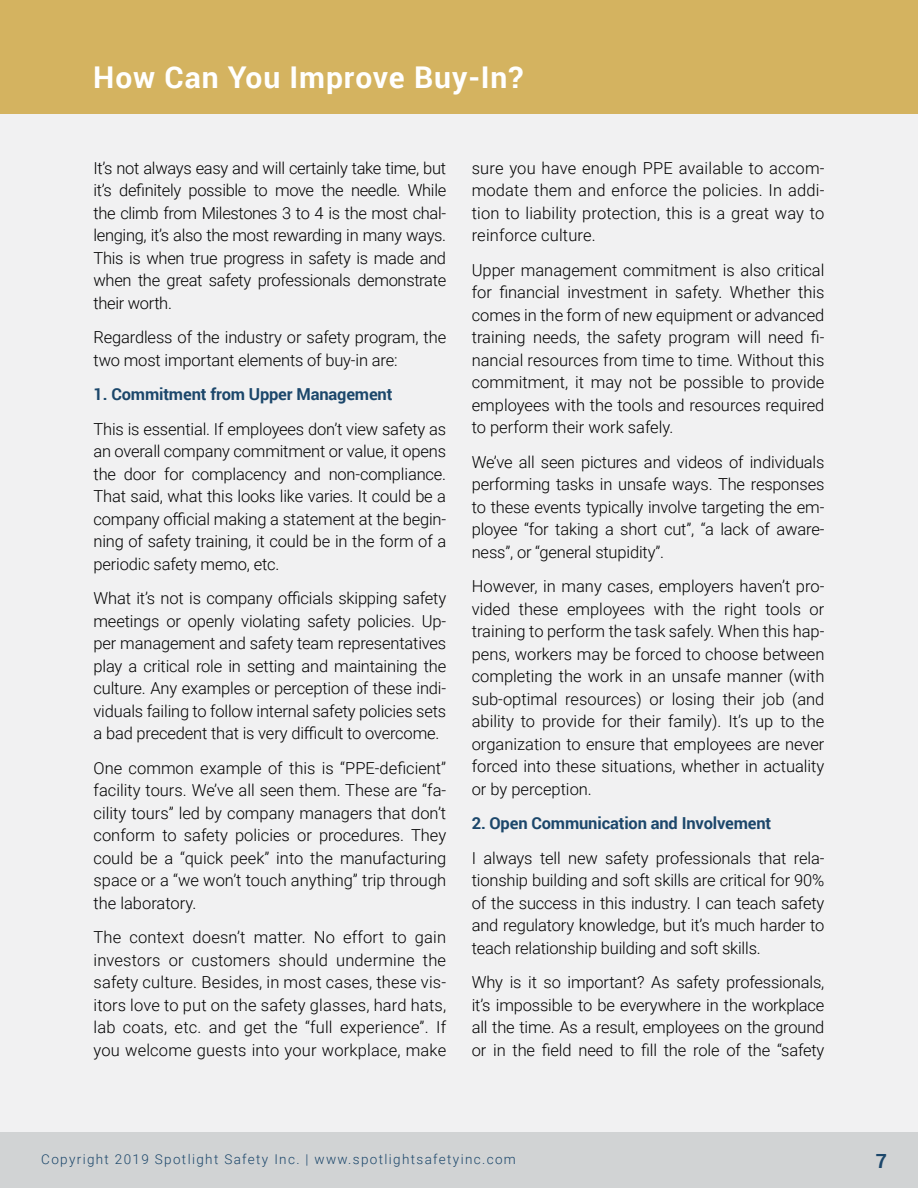
<style>
.page{position:relative;width:918px;height:1188px;background:#fff}
.page>*{position:absolute;margin:0;border:0;box-sizing:border-box;transform-origin:0 0}
.t1{font:700 30px "Roboto";letter-spacing:.03em;color:#fff}
.t2{font:700 19.5px "Roboto";color:#1c476b}
.t3{font:300 16.5px/22.5px "Roboto";letter-spacing:-.01em;color:#000;text-align:justify}
.t4{font:700 16.5px "Roboto";letter-spacing:-.01em;color:#1c476b}
.t5{font:300 13.5px "Roboto";letter-spacing:.1em;color:#1c476b}
</style>
<div class="page">
<div style="left:0;top:0;width:918px;height:1132px;background:#f1f1f2"></div>
<div style="left:0;top:0;width:918px;height:114px;background:#d4b360"></div>
<div style="left:0;top:1133px;width:918px;height:55px;background:#d1d3d4"></div>
<h2 class="t1" style="left:93px;top:56px;width:432px">How Can You Improve Buy-In?</h2>
<p class="t3" style="left:94px;top:156px;width:354px">It’s not always easy and will certainly take time, but it’s definitely possible to move the needle. While the climb from Milestones 3 to 4 is the most chal&shy;lenging, it’s also the most rewarding in many ways.<br>This is when true progress in safety is made and when the great safety professionals demonstrate their worth.</p>
<p class="t3" style="left:94px;top:326px;width:354px">Regardless of the industry or safety program, the two most important elements of buy-in are:</p>
<p class="t4" style="left:94px;top:383px;width:300px">1. Commitment from Upper Management</p>
<p class="t3" style="left:94px;top:417px;width:354px">This is essential. If employees don’t view safety as an overall company commitment or value, it opens the door for complacency and non-compliance.<br>That said, what this looks like varies. It could be a company official making a statement at the begin&shy;ning of safety training, it could be in the form of a periodic safety memo, etc.</p>
<p class="t3" style="left:94px;top:587px;width:354px">What it’s not is company officials skipping safety meetings or openly violating safety policies. Up&shy;per management and safety team representatives play a critical role in setting and maintaining the culture. Any examples or perception of these indi&shy;viduals failing to follow internal safety policies sets a bad precedent that is very difficult to overcome.</p>
<p class="t3" style="left:94px;top:756px;width:354px">One common example of this is “PPE-deficient” facility tours. We’ve all seen them. These are “fa&shy;cility tours” led by company managers that don’t conform to safety policies or procedures. They could be a “quick peek” into the manufacturing space or a “we won’t touch anything” trip through the laboratory.</p>
<p class="t3" style="left:94px;top:926px;width:354px">The context doesn’t matter. No effort to gain investors or customers should undermine the safety culture. Besides, in most cases, these vis&shy;itors love to put on the safety glasses, hard hats, lab coats, etc. and get the “full experience”. If you welcome guests into your workplace, make</p>
<p class="t3" style="left:472px;top:156px;width:354px">sure you have enough PPE available to accom&shy;modate them and enforce the policies. In addi&shy;tion to liability protection, this is a great way to reinforce culture.</p>
<p class="t3" style="left:472px;top:258px;width:354px">Upper management commitment is also critical for financial investment in safety. Whether this comes in the form of new equipment or advanced training needs, the safety program will need fi&shy;nancial resources from time to time. Without this commitment, it may not be possible to provide employees with the tools and resources required to perform their work safely.</p>
<p class="t3" style="left:472px;top:450px;width:354px">We’ve all seen pictures and videos of individuals performing tasks in unsafe ways. The responses to these events typically involve targeting the em&shy;ployee “for taking a short cut”, “a lack of aware&shy;ness”, or “general stupidity”.</p>
<p class="t3" style="left:472px;top:575px;width:354px">However, in many cases, employers haven’t pro&shy;vided these employees with the right tools or training to perform the task safely. When this hap&shy;pens, workers may be forced to choose between completing the work in an unsafe manner (with sub-optimal resources) or losing their job (and ability to provide for their family). It’s up to the organization to ensure that employees are never forced into these situations, whether in actuality or by perception.</p>
<p class="t4" style="left:472px;top:812px;width:301px">2. Open Communication and Involvement</p>
<p class="t3" style="left:472px;top:846px;width:354px">I always tell new safety professionals that rela&shy;tionship building and soft skills are critical for 90% of the success in this industry. I can teach safety and regulatory knowledge, but it’s much harder to teach relationship building and soft skills.</p>
<p class="t3" style="left:472px;top:971px;width:354px">Why is it so important? As safety professionals, it’s impossible to be everywhere in the workplace all the time. As a result, employees on the ground or in the field need to fill the role of the “safety</p>
<p class="t5" style="left:41px;top:1150px;width:476px">Copyright 2019 Spotlight Safety Inc. | www.spotlightsafetyinc.com</p>
<p class="t2" style="left:876px;top:1148px;width:13px">7</p>
</div>
